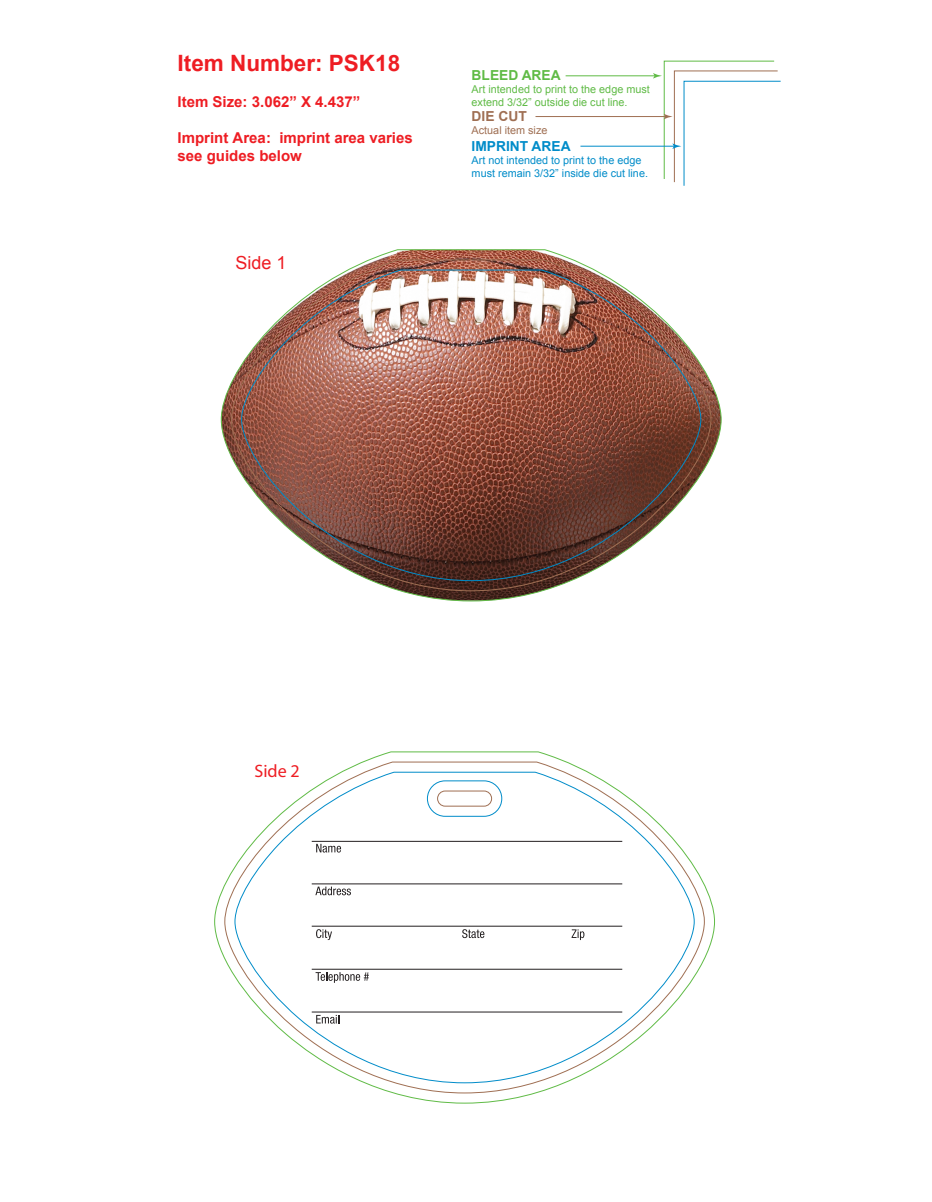
<style>
.page{position:relative;width:932px;height:1202px;background:#fff}
.page>*{position:absolute;margin:0;border:0;box-sizing:border-box;transform-origin:0 0}
.t1{font:700 22.5px "Arial";color:#ee1d23}
.t2{font:18px "Arial";color:#ee1d23}
.t3{font:18px "Myriad Pro";color:#ee1d23}
.t4{font:700 15px/18px "Arial";color:#ee1d23}
.t5{font:700 13.8px "Arial";color:#008cc9}
.t6{font:700 13.8px "Arial";color:#60bb46}
.t7{font:700 13.8px "Arial";color:#9f6f53}
.t8{font:10.8px/13px "Arial";color:#008cc9}
.t9{font:10.8px/13px "Arial";color:#60bb46}
.t10{font:10.8px "Arial";color:#9f6f53}
</style>
<div class="page">
<hr style="left:565px;top:75px;width:90px;height:1px;background:#60bb46">
<hr style="left:580px;top:146px;width:94px;height:1px;background:#008cc9">
<hr style="left:535px;top:116px;width:131px;height:1px;background:#9f6f53">
<svg style="left:653px;top:61px;width:128px;height:125px"></svg>
<svg style="left:220px;top:249px;width:501px;height:352px"></svg>
<svg style="left:231px;top:259px;width:480px;height:332px"></svg>
<svg style="left:241px;top:269px;width:460px;height:312px"></svg>
<svg style="left:214px;top:751px;width:501px;height:352px"></svg>
<svg style="left:224px;top:761px;width:481px;height:332px"></svg>
<svg style="left:234px;top:771px;width:461px;height:312px"></svg>
<h1 class="t1" style="left:177px;top:48px;width:224px">Item Number: PSK18</h1>
<p class="t4" style="left:177px;top:93px;width:184px">Item Size: 3.062” X 4.437”</p>
<p class="t4" style="left:177px;top:129px;width:237px">Imprint Area: imprint area varies see guides below</p>
<p class="t2" style="left:235px;top:251px;width:53px">Side 1</p>
<p class="t6" style="left:471px;top:66px;width:91px">BLEED AREA</p>
<p class="t9" style="left:471px;top:83px;width:180px">Art intended to print to the edge must extend 3/32” outside die cut line.</p>
<p class="t7" style="left:471px;top:107px;width:57px">DIE CUT</p>
<p class="t10" style="left:471px;top:123px;width:77px">Actual item size</p>
<p class="t5" style="left:471px;top:137px;width:100px">IMPRINT AREA</p>
<p class="t8" style="left:471px;top:153px;width:178px">Art not intended to print to the edge must remain 3/32” inside die cut line.</p>
<p class="t3" style="left:254px;top:761px;width:47px">Side 2</p>
</div>
